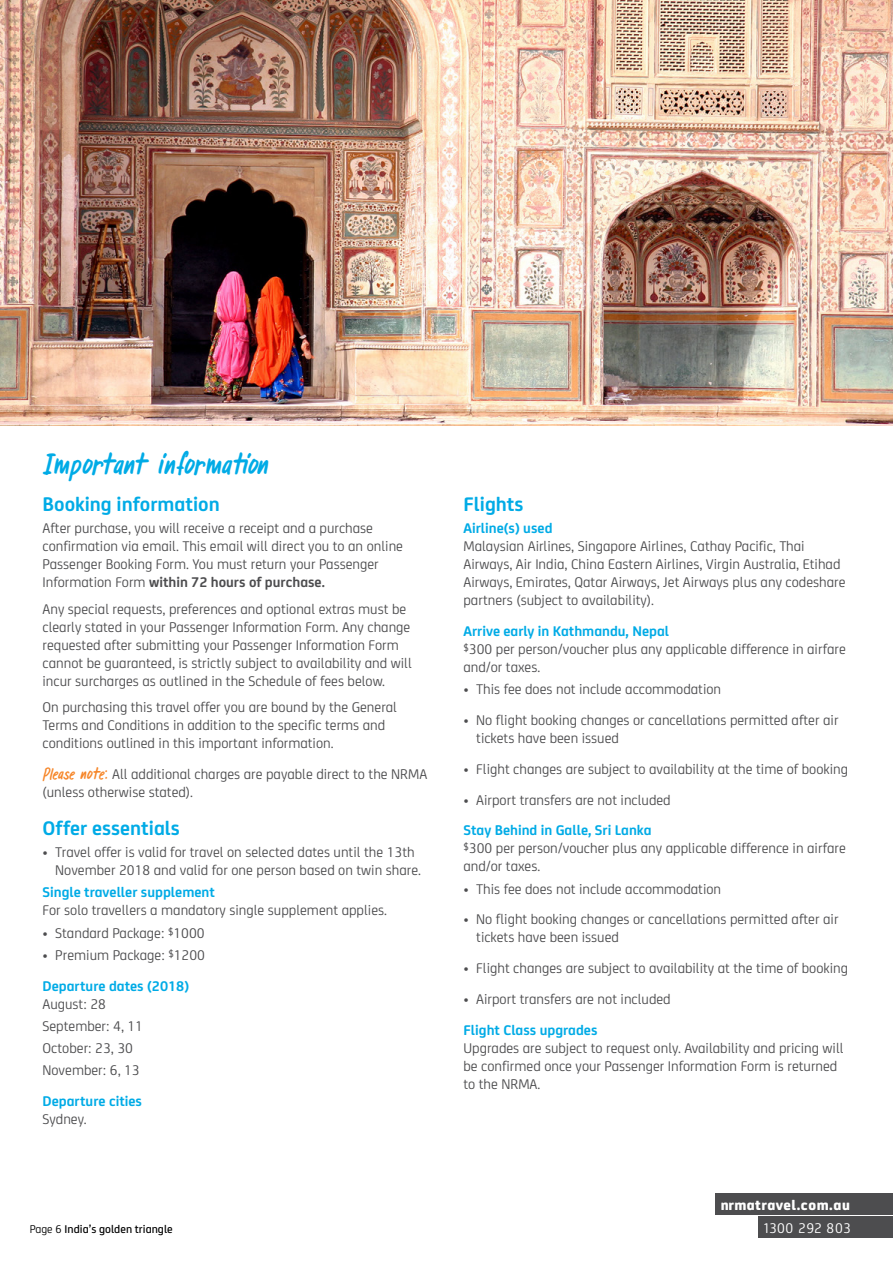
<style>
.page{position:relative;width:893px;height:1263px;background:#fff}
.page>*{position:absolute;margin:0;border:0;box-sizing:border-box;transform-origin:0 0}
.t1{font:30px "Pandanus";letter-spacing:-.075em;color:#00abe6}
.t2{font:700 21px "NRMA";color:#00abe6}
.t3{font:15px/18px "NRMA";color:#4d4d4f}
.t4{font:700 15px "NRMA";color:#00abe6}
.t5{font:800 15px "NRMA";letter-spacing:.03em;color:#fff}
.t6{font:15px "NRMA";letter-spacing:.02em;color:#fff}
.t7{font:500 12px "NRMA";color:#000}
.s1{font-weight:700}
.s2{font-family:"Pandanus";font-size:16.5px;color:#f68629}
.s3{font-weight:400}
</style>
<div class="page">
<img style="left:0;top:0;width:893px;height:425px">
<div style="left:758px;top:1217px;width:135px;height:21px;background:#4d4d4f"></div>
<div style="left:716px;top:1193px;width:177px;height:22px;background:#4d4d4f"></div>
<h1 class="t1" style="left:43px;top:444px;width:228px">Important information</h1>
<h2 class="t2" style="left:43px;top:488px;width:179px">Booking information</h2>
<p class="t3" style="left:43px;top:518px;width:362px">After purchase, you will receive a receipt and a purchase confirmation via email. This email will direct you to an online Passenger Booking Form. You must return your Passenger Information Form <span class="s1">within 72 hours of purchase.</span></p>
<p class="t3" style="left:43px;top:599px;width:371px">Any special requests, preferences and optional extras must be clearly stated in your Passenger Information Form. Any change requested after submitting your Passenger Information Form cannot be guaranteed, is strictly subject to availability and will incur surcharges as outlined in the Schedule of fees below.</p>
<p class="t3" style="left:43px;top:698px;width:356px">On purchasing this travel offer you are bound by the General<br>Terms and Conditions in addition to the specific terms and conditions outlined in this important information.</p>
<p class="t3" style="left:43px;top:764px;width:386px"><span class="s2">Please note:</span> All additional charges are payable direct to the NRMA (unless otherwise stated).</p>
<h2 class="t2" style="left:43px;top:812px;width:139px">Offer essentials</h2>
<p class="t3" style="left:55px;top:842px;width:367px;text-indent:-13px">• Travel offer is valid for travel on selected dates until the 13th<br>November 2018 and valid for one person based on twin share.</p>
<p class="t4" style="left:43px;top:881px;width:174px">Single traveller supplement</p>
<p class="t3" style="left:43px;top:901px;width:346px">For solo travellers a mandatory single supplement applies.</p>
<p class="t3" style="left:43px;top:923px;width:164px">• Standard Package: $1000</p>
<p class="t3" style="left:43px;top:945px;width:164px">• Premium Package: $1200</p>
<p class="t4" style="left:43px;top:974px;width:148px">Departure dates (2018)</p>
<p class="t3" style="left:43px;top:992px;width:102px;line-height:22.2px">August: 28<br>September: 4, 11<br>October: 23, 30<br>November: 6, 13</p>
<p class="t4" style="left:43px;top:1090px;width:101px">Departure cities</p>
<p class="t3" style="left:43px;top:1109px;width:46px">Sydney.</p>
<p class="t7" style="left:30px;top:1220px;width:145px"><span class="s3">Page 6</span> India’s golden triangle</p>
<h2 class="t2" style="left:463px;top:488px;width:62px">Flights</h2>
<p class="t4" style="left:463px;top:517px;width:91px">Airline(s) used</p>
<p class="t3" style="left:463px;top:536px;width:383px">Malaysian Airlines, Singapore Airlines, Cathay Pacific, Thai Airways, Air India, China Eastern Airlines, Virgin Australia, Etihad Airways, Emirates, Qatar Airways, Jet Airways plus any codeshare partners (subject to availability).</p>
<p class="t4" style="left:463px;top:620px;width:207px">Arrive early in Kathmandu, Nepal</p>
<p class="t3" style="left:463px;top:639px;width:384px">$300 per person/voucher plus any applicable difference in airfare and/or taxes.</p>
<p class="t3" style="left:463px;top:679px;width:259px">• This fee does not include accommodation</p>
<p class="t3" style="left:476px;top:710px;width:364px;text-indent:-13px">• No flight booking changes or cancellations permitted after air tickets have been issued</p>
<p class="t3" style="left:463px;top:759px;width:386px">• Flight changes are subject to availability at the time of booking</p>
<p class="t3" style="left:463px;top:790px;width:209px">• Airport transfers are not included</p>
<p class="t4" style="left:463px;top:819px;width:190px">Stay Behind in Galle, Sri Lanka</p>
<p class="t3" style="left:463px;top:838px;width:384px">$300 per person/voucher plus any applicable difference in airfare and/or taxes.</p>
<p class="t3" style="left:463px;top:879px;width:259px">• This fee does not include accommodation</p>
<p class="t3" style="left:476px;top:909px;width:364px;text-indent:-13px">• No flight booking changes or cancellations permitted after air tickets have been issued</p>
<p class="t3" style="left:463px;top:958px;width:386px">• Flight changes are subject to availability at the time of booking</p>
<p class="t3" style="left:463px;top:989px;width:209px">• Airport transfers are not included</p>
<p class="t4" style="left:463px;top:1018px;width:136px">Flight Class upgrades</p>
<p class="t3" style="left:463px;top:1038px;width:382px">Upgrades are subject to request only. Availability and pricing will be confirmed once your Passenger Information Form is returned to the NRMA.</p>
<p class="t5" style="left:721px;top:1193px;width:131px">nrmatravel.com.au</p>
<p class="t6" style="left:763px;top:1217px;width:89px">1300 292 803</p>
</div>
